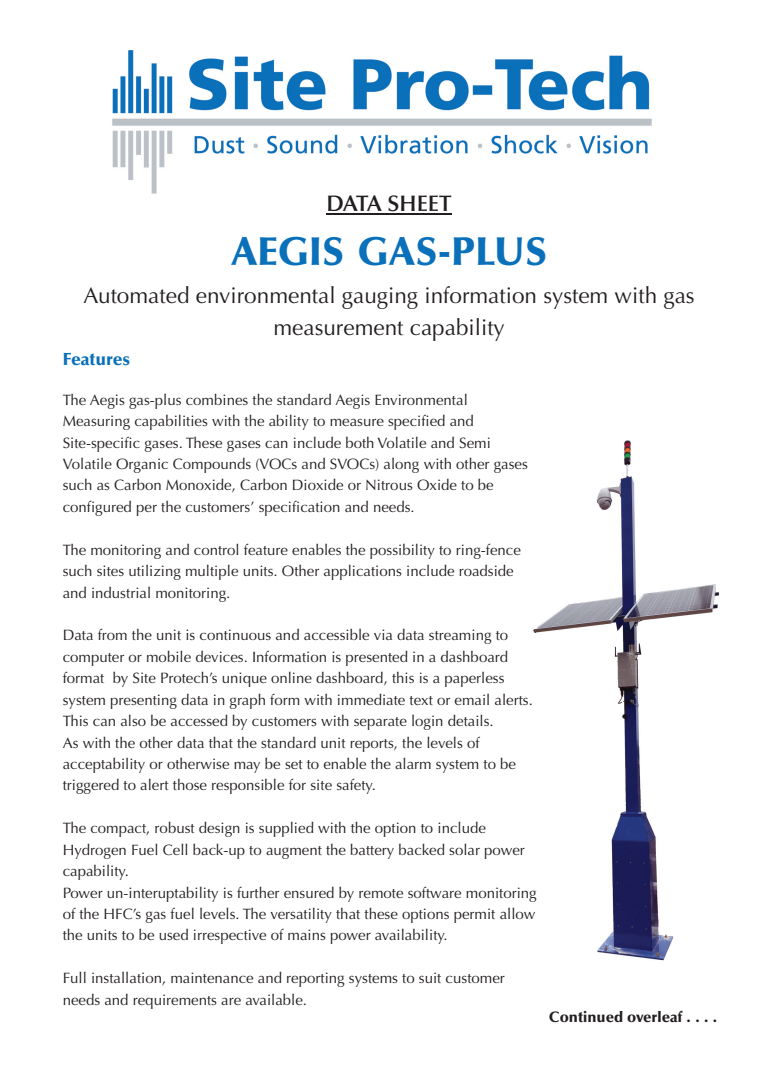
<style>
.page{position:relative;width:780px;height:1088px;background:#fff}
.page>*{position:absolute;margin:0;border:0;box-sizing:border-box;transform-origin:0 0}
.t1{font:900 40px "Optima";color:#0970b9}
.t2{font:22.5px/32.1px "Optima";color:#231f20;text-align:center}
.t3{font:600 22.5px "Optima";color:#231f20}
.t4{font:900 17.5px "Optima";color:#0970b9}
.t5{font:15px/21.4px "Optima";color:#231f20}
.t6{font:900 15px "Optima";color:#231f20}
</style>
<div class="page">
<img style="left:533px;top:440px;width:186px;height:521px">
<img style="left:112px;top:50px;width:540px;height:144px">
<hr style="left:326px;top:214px;width:125px;height:1px;background:#231f20">
<h2 class="t3" style="left:326px;top:195px;width:127px">DATA SHEET</h2>
<h1 class="t1" style="left:231px;top:236px;width:318px">AEGIS GAS-PLUS</h1>
<h2 class="t2" style="left:84px;top:280px;width:612px">Automated environmental gauging information system with gas measurement capability</h2>
<p class="t4" style="left:63px;top:352px;width:69px">Features</p>
<p class="t5" style="left:63px;top:389px;width:466px">The Aegis gas-plus combines the standard Aegis Environmental Measuring capabilities with the ability to measure specified and Site-specific gases. These gases can include both Volatile and Semi Volatile Organic Compounds (VOCs and SVOCs) along with other gases such as Carbon Monoxide, Carbon Dioxide or Nitrous Oxide to be configured per the customers’ specification and needs.</p>
<p class="t5" style="left:63px;top:539px;width:459px">The monitoring and control feature enables the possibility to ring-fence such sites utilizing multiple units. Other applications include roadside and industrial monitoring.</p>
<p class="t5" style="left:63px;top:625px;width:471px">Data from the unit is continuous and accessible via data streaming to computer or mobile devices. Information is presented in a dashboard format by Site Protech’s unique online dashboard, this is a paperless system presenting data in graph form with immediate text or email alerts.<br>This can also be accessed by customers with separate login details.<br>As with the other data that the standard unit reports, the levels of acceptability or otherwise may be set to enable the alarm system to be triggered to alert those responsible for site safety.</p>
<p class="t5" style="left:63px;top:818px;width:475px">The compact, robust design is supplied with the option to include Hydrogen Fuel Cell back-up to augment the battery backed solar power capability.<br>Power un-interuptability is further ensured by remote software monitoring of the HFC’s gas fuel levels. The versatility that these options permit allow the units to be used irrespective of mains power availability.</p>
<p class="t5" style="left:63px;top:967px;width:443px">Full installation, maintenance and reporting systems to suit customer needs and requirements are available.</p>
<p class="t6" style="left:549px;top:1010px;width:170px">Continued overleaf . . . .</p>
</div>
